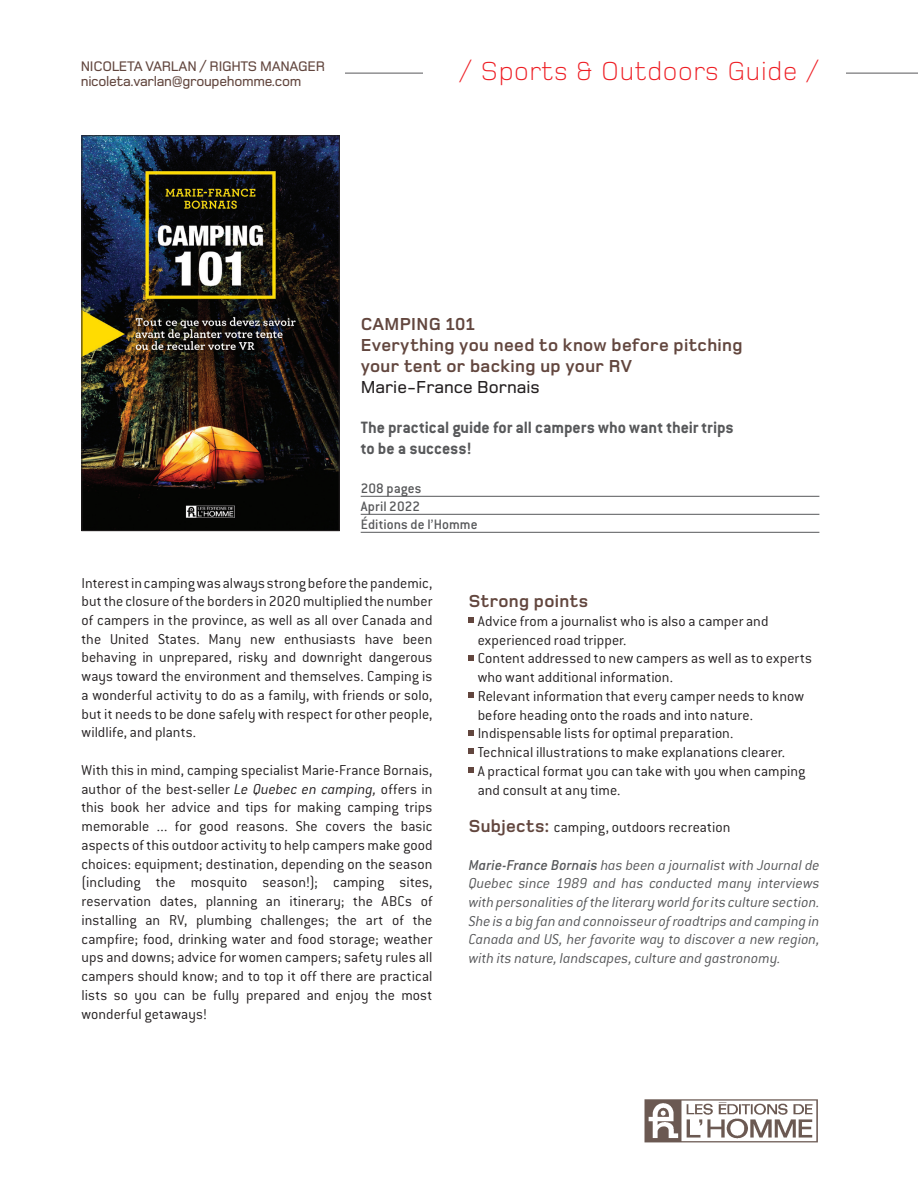
<style>
.page{position:relative;width:918px;height:1188px;background:#fff}
.page>*{position:absolute;margin:0;border:0;box-sizing:border-box;transform-origin:0 0}
.t1{font:300 27px "Foundry Monoline";letter-spacing:.025em;color:#ee1d23}
.t2{font:700 18px/21px "Foundry Monoline";letter-spacing:.02em;color:#62463e}
.t3{font:700 18px/21px "Conduit ITC";letter-spacing:-.005em;color:#57585a}
.t4{font:500 18px "Foundry Monoline";color:#231f20}
.t5{font:300 15.75px/18.8px "Conduit ITC";letter-spacing:.005em;color:#231f20;text-align:justify}
.t6{font:italic 300 15.75px/18.8px "Conduit ITC";letter-spacing:.005em;color:#57585a;text-align:justify}
.t7{font:500 15px/18px "Conduit ITC";letter-spacing:.005em;color:#57585a}
.t8{font:500 14.4px/15.8px "Foundry Monoline";letter-spacing:-.02em;color:#62463e}
.s1{font-style:italic}
.s2{font-family:"Foundry Monoline";font-weight:700;font-size:18px;color:#62463e}
.s3{font-weight:500}
</style>
<div class="page">
<hr style="left:81px;top:73px;width:837px;height:1px;background:#57585a">
<div style="left:423px;top:58px;width:423px;height:61px;background:#fff"></div>
<hr style="left:361px;top:496px;width:458px;height:1px;background:#57585a">
<hr style="left:361px;top:514px;width:458px;height:1px;background:#57585a">
<hr style="left:361px;top:532px;width:458px;height:1px;background:#57585a">
<svg style="left:469px;top:618px;width:5px;height:5px"></svg>
<svg style="left:469px;top:655px;width:5px;height:5px"></svg>
<svg style="left:469px;top:693px;width:5px;height:5px"></svg>
<svg style="left:469px;top:730px;width:5px;height:5px"></svg>
<svg style="left:469px;top:749px;width:5px;height:5px"></svg>
<svg style="left:469px;top:768px;width:5px;height:5px"></svg>
<img style="left:83px;top:137px;width:255px;height:392px">
<div style="left:81px;top:135px;width:259px;height:396px;border:1px solid #231f20"></div>
<img style="left:644px;top:1099px;width:174px;height:44px">
<div style="left:72px;top:46px;width:273px;height:54px;background:#fff"></div>
<p class="t8" style="left:81px;top:58px;width:246px">NICOLETA VARLAN / RIGHTS MANAGER nicoleta.varlan@groupehomme.com</p>
<h1 class="t1" style="left:459px;top:57px;width:362px">/ Sports &amp; Outdoors Guide /</h1>
<p class="t2" style="left:361px;top:314px;width:383px">CAMPING 101<br>Everything you need to know before pitching your tent or backing up your RV</p>
<p class="t4" style="left:361px;top:378px;width:181px">Marie-France Bornais</p>
<p class="t3" style="left:361px;top:417px;width:375px">The practical guide for all campers who want their trips to be a success!</p>
<p class="t7" style="left:361px;top:479px;width:119px">208 pages<br>April 2022<br>Éditions de l’Homme</p>
<p class="t5" style="left:82px;top:573px;width:353px">Interest in camping was always strong before the pandemic, but the closure of the borders in 2020 multiplied the number of campers in the province, as well as all over Canada and the United States. Many new enthusiasts have been behaving in unprepared, risky and downright dangerous ways toward the environment and themselves. Camping is a wonderful activity to do as a family, with friends or solo, but it needs to be done safely with respect for other people, wildlife, and plants.</p>
<p class="t5" style="left:82px;top:761px;width:353px">With this in mind, camping specialist Marie-France Bornais, author of the best-seller <span class="s1">Le Quebec en camping,</span> offers in this book her advice and tips for making camping trips memorable ... for good reasons. She covers the basic aspects of this outdoor activity to help campers make good choices: equipment; destination, depending on the season (including the mosquito season!); camping sites, reservation dates, planning an itinerary; the ABCs of installing an RV, plumbing challenges; the art of the campfire; food, drinking water and food storage; weather ups and downs; advice for women campers; safety rules all campers should know; and to top it off there are practical lists so you can be fully prepared and enjoy the most wonderful getaways!</p>
<p class="t2" style="left:469px;top:591px;width:121px">Strong points</p>
<p class="t5" style="left:478px;top:612px;width:336px;text-align:left">Advice from a journalist who is also a camper and experienced road tripper.<br>Content addressed to new campers as well as to experts who want additional information.<br>Relevant information that every camper needs to know before heading onto the roads and into nature.<br>Indispensable lists for optimal preparation.<br>Technical illustrations to make explanations clearer.<br>A practical format you can take with you when camping and consult at any time.</p>
<p class="t5" style="left:469px;top:818px;width:263px"><span class="s2">Subjects:</span> camping, outdoors recreation</p>
<p class="t6" style="left:469px;top:855px;width:353px"><span class="s3">Marie-France Bornais</span> has been a journalist with Journal de Quebec since 1989 and has conducted many interviews with personalities of the literary world for its culture section.<br>She is a big fan and connoisseur of roadtrips and camping in Canada and US, her favorite way to discover a new region, with its nature, landscapes, culture and gastronomy.</p>
</div>
